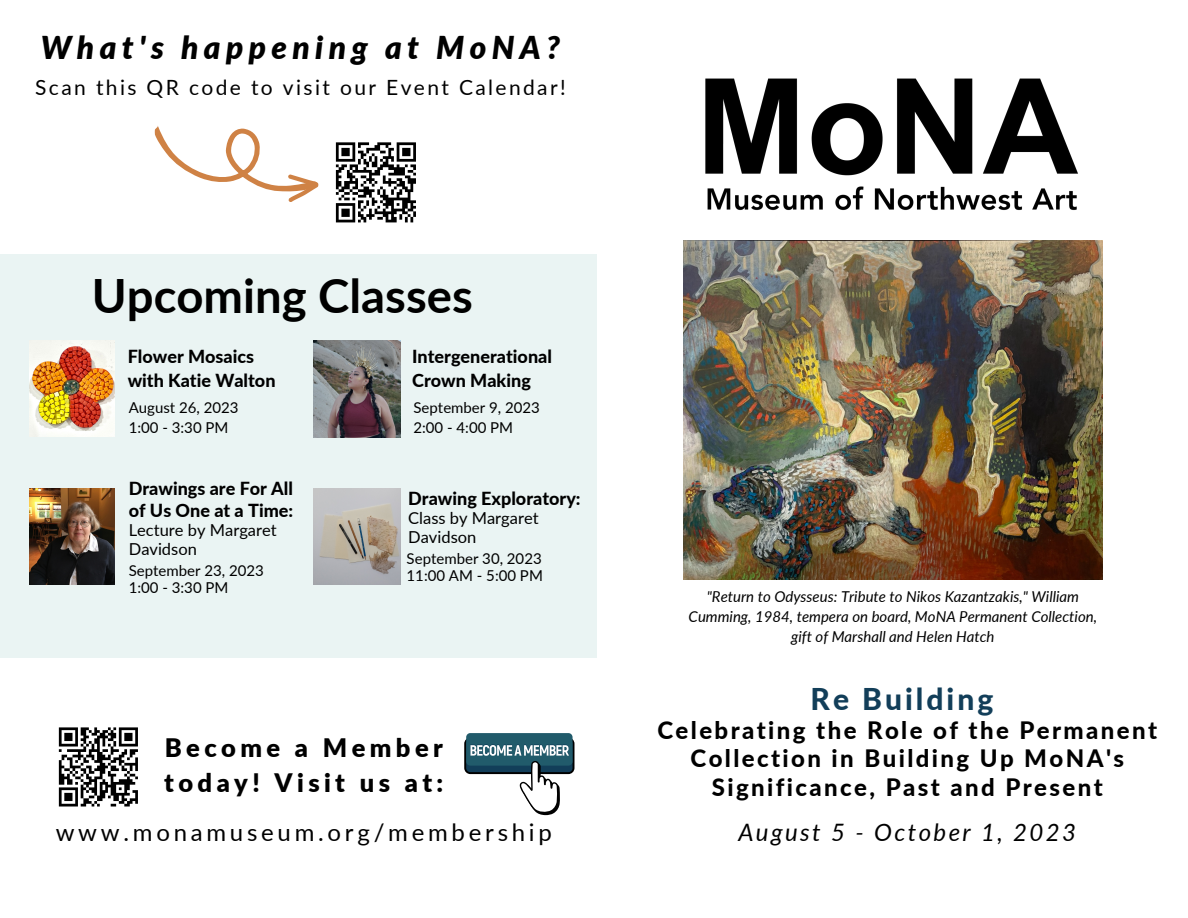
<style>
.page{position:relative;width:1188px;height:918px;background:#fff}
.page>*{position:absolute;margin:0;border:0;box-sizing:border-box;transform-origin:0 0}
.t1{font:700 47.25px "Lato";color:#000}
.t2{font:italic 900 31.5px "Lato";letter-spacing:.17em;color:#000}
.t3{font:800 30px "Lato";letter-spacing:.1em;color:#123e59}
.t4{font:900 25.5px/34.8px "Lato";letter-spacing:.175em;color:#000}
.t5{font:800 24px/28.2px "Lato";letter-spacing:.1em;color:#000;text-align:center}
.t6{font:24px "Lato";letter-spacing:.155em;color:#000}
.t7{font:italic 24px "Lato";letter-spacing:.1em;color:#000}
.t8{font:21px "Lato";letter-spacing:.115em;color:#000}
.t9{font:800 18px/24.8px "Lato";color:#000}
.t10{font:16.5px/19.2px "Lato";color:#000}
.t11{font:italic 15px/20.2px "Lato";color:#000;text-align:center}
.t12{font:15px "Lato";color:#000}
</style>
<div class="page">
<img style="left:705px;top:78px;width:373px;height:132px">
<svg style="left:154px;top:126px;width:165px;height:76px"></svg>
<svg style="left:58px;top:727px;width:80px;height:80px"></svg>
<svg style="left:464px;top:738px;width:110px;height:36px"></svg>
<div style="left:466px;top:733px;width:107px;height:33px;background:#215b6b;border-radius:4px"></div>
<svg style="left:471px;top:744px;width:98px;height:71px"></svg>
<img style="left:683px;top:240px;width:420px;height:339px">
<div style="left:0;top:254px;width:597px;height:404px;background:#eaf4f3"></div>
<img style="left:29px;top:341px;width:86px;height:95px">
<img style="left:29px;top:488px;width:86px;height:97px">
<img style="left:314px;top:341px;width:86px;height:96px">
<img style="left:314px;top:488px;width:86px;height:97px">
<svg style="left:335px;top:142px;width:81px;height:81px"></svg>
<p class="t2" style="left:41px;top:28px;width:521px">What's happening at MoNA?</p>
<p class="t8" style="left:35px;top:74px;width:532px">Scan this QR code to visit our Event Calendar!</p>
<p class="t1" style="left:92px;top:266px;width:382px">Upcoming Classes</p>
<p class="t9" style="left:128px;top:343px;width:149px">Flower Mosaics with Katie Walton</p>
<p class="t9" style="left:412px;top:343px;width:141px">Intergenerational<br>Crown Making</p>
<p class="t12" style="left:129px;top:398px;width:111px">August 26, 2023</p>
<p class="t12" style="left:129px;top:418px;width:101px">1:00 - 3:30 PM</p>
<p class="t12" style="left:414px;top:398px;width:128px">September 9, 2023</p>
<p class="t12" style="left:414px;top:418px;width:101px">2:00 - 4:00 PM</p>
<p class="t9" style="left:129px;top:478px;width:166px;line-height:21.3px">Drawings are For All of Us One at a Time:</p>
<p class="t10" style="left:129px;top:520px;width:149px">Lecture by Margaret<br>Davidson</p>
<p class="t12" style="left:129px;top:561px;width:137px">September 23, 2023</p>
<p class="t12" style="left:129px;top:578px;width:101px">1:00 - 3:30 PM</p>
<p class="t9" style="left:408px;top:486px;width:174px">Drawing Exploratory:</p>
<p class="t10" style="left:408px;top:508px;width:132px">Class by Margaret<br>Davidson</p>
<p class="t12" style="left:407px;top:550px;width:137px">September 30, 2023</p>
<p class="t12" style="left:407px;top:567px;width:138px">11:00 AM - 5:00 PM</p>
<p class="t4" style="left:164px;top:730px;width:281px">Become a Member today! Visit us at:</p>
<p class="t11" style="left:689px;top:586px;width:410px">"Return to Odysseus: Tribute to Nikos Kazantzakis," William<br>Cumming, 1984, tempera on board, MoNA Permanent Collection, gift of Marshall and Helen Hatch</p>
<p class="t3" style="left:811px;top:680px;width:184px">Re Building</p>
<p class="t5" style="left:657px;top:716px;width:501px">Celebrating the Role of the Permanent<br>Collection in Building Up MoNA's<br>Significance, Past and Present</p>
<p class="t6" style="left:56px;top:817px;width:498px">www.monamuseum.org/membership</p>
<p class="t7" style="left:738px;top:817px;width:339px">August 5 - October 1, 2023</p>
</div>
